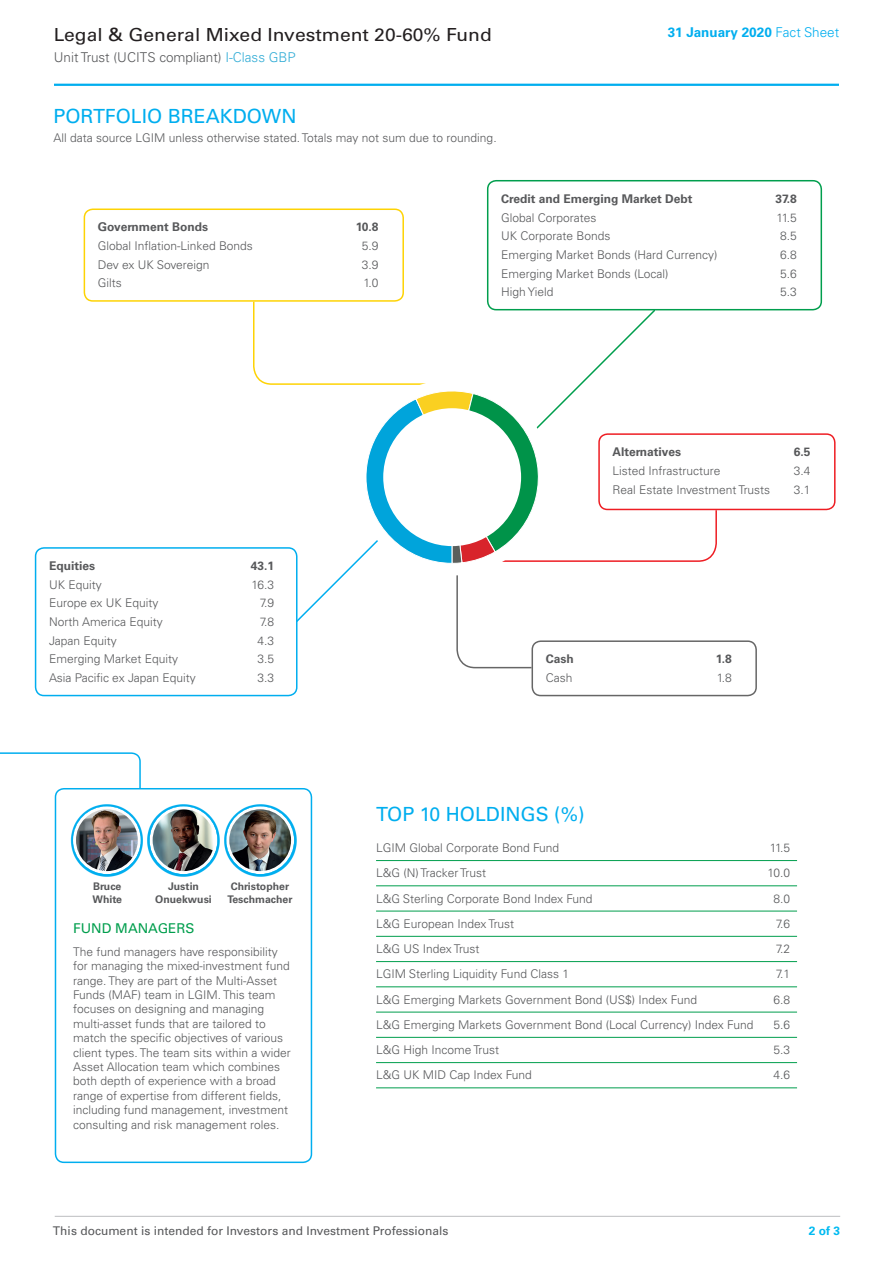
<style>
.page{position:relative;width:893px;height:1263px;background:#fff}
.page>*{position:absolute;margin:0;border:0;box-sizing:border-box;transform-origin:0 0}
.t1{font:19.5px "Univers LT Pro 55 Roman";color:#00aeef}
.t2{font:18px "Univers LT Pro 55 Roman";color:#231f20;scale:1.07 1}
.t3{font:300 13.5px "Univers LT Pro 45";color:#57585a}
.t4{font:700 13.5px "Univers LT Pro 65";color:#00aeef}
.t5{font:13.5px "Univers LT Pro 55 Roman";color:#009e4d}
.t6{font:300 12px/14.4px "Univers LT Pro 45";color:#57585a}
.t7{font:700 12px "Univers LT Pro 65";color:#57585a}
.t8{font:12px "Univers LT Pro 55 Roman";color:#57585a}
.t9{font:700 12px "Univers LT Pro 65";color:#00baf1}
.t10{font:700 10.5px/12.6px "Univers LT Pro 65";color:#57585a;text-align:center}
.s1{color:#33add6}
.s2{font-family:"Univers LT Pro 45";font-weight:300}
</style>
<div class="page">
<hr style="left:54px;top:84px;width:785px;height:2px;background:#00aeef">
<hr style="left:55px;top:1216px;width:785px;height:1px;background:#bcbdc0">
<svg style="left:0;top:752px;width:141px;height:38px"></svg>
<hr style="left:376px;top:860px;width:421px;height:1px;background:#009e4d">
<hr style="left:376px;top:885px;width:421px;height:1px;background:#009e4d">
<hr style="left:376px;top:911px;width:421px;height:1px;background:#009e4d">
<hr style="left:376px;top:936px;width:421px;height:1px;background:#009e4d">
<hr style="left:376px;top:961px;width:421px;height:1px;background:#009e4d">
<hr style="left:376px;top:986px;width:421px;height:1px;background:#009e4d">
<hr style="left:376px;top:1012px;width:421px;height:1px;background:#009e4d">
<hr style="left:376px;top:1037px;width:421px;height:1px;background:#009e4d">
<hr style="left:376px;top:1062px;width:421px;height:1px;background:#009e4d">
<hr style="left:376px;top:1087px;width:421px;height:1px;background:#009e4d">
<div style="left:55px;top:788px;width:257px;height:375px;border:2px solid #00aeef;border-radius:9px"></div>
<img style="left:154px;top:804px;width:58px;height:71px">
<img style="left:212px;top:804px;width:85px;height:71px">
<img style="left:70px;top:804px;width:84px;height:71px">
<div style="left:35px;top:547px;width:262px;height:149px;border:2px solid #00aeef;border-radius:9px"></div>
<div style="left:84px;top:208px;width:320px;height:94px;border:2px solid #fed304;border-radius:9px"></div>
<div style="left:487px;top:180px;width:335px;height:130px;border:2px solid #009e4d;border-radius:9px"></div>
<div style="left:598px;top:433px;width:237px;height:77px;border:2px solid #ee1d23;border-radius:9px"></div>
<div style="left:531px;top:640px;width:226px;height:56px;border:2px solid #666;border-radius:9px"></div>
<svg style="left:252px;top:300px;width:466px;height:369px"></svg>
<div style="left:383px;top:408px;width:138px;height:138px;background:#fff;border-radius:50%"></div>
<h2 class="t2" style="left:54px;top:24px;width:411px">Legal &amp; General Mixed Investment 20‑60% Fund</h2>
<p class="t3" style="left:54px;top:49px;width:243px">Unit Trust (UCITS compliant) <span class="s1">I-Class GBP</span></p>
<h1 class="t1" style="left:54px;top:105px;width:244px">PORTFOLIO BREAKDOWN</h1>
<p class="t6" style="left:54px;top:130px;width:445px">All data source LGIM unless otherwise stated. Totals may not sum due to rounding.</p>
<p class="t4" style="left:668px;top:25px;width:173px">31 January 2020 <span class="s2">Fact Sheet</span></p>
<p class="t7" style="left:98px;top:220px;width:112px">Government Bonds</p>
<p class="t7" style="left:356px;top:220px;width:24px">10.8</p>
<p class="t6" style="left:98px;top:239px;width:156px">Global Inflation-Linked Bonds</p>
<p class="t6" style="left:362px;top:239px;width:18px">5.9</p>
<p class="t6" style="left:98px;top:257px;width:113px">Dev ex UK Sovereign</p>
<p class="t6" style="left:362px;top:257px;width:18px">3.9</p>
<p class="t6" style="left:98px;top:276px;width:25px">Gilts</p>
<p class="t6" style="left:363px;top:276px;width:16px">1.0</p>
<p class="t7" style="left:49px;top:559px;width:48px">Equities</p>
<p class="t7" style="left:251px;top:559px;width:25px">43.1</p>
<p class="t6" style="left:49px;top:577px;width:54px">UK Equity</p>
<p class="t6" style="left:251px;top:577px;width:24px">16.3</p>
<p class="t6" style="left:49px;top:596px;width:111px">Europe ex UK Equity</p>
<p class="t6" style="left:260px;top:596px;width:16px">7.9</p>
<p class="t6" style="left:49px;top:615px;width:115px">North America Equity</p>
<p class="t6" style="left:260px;top:615px;width:16px">7.8</p>
<p class="t6" style="left:49px;top:633px;width:69px">Japan Equity</p>
<p class="t6" style="left:257px;top:633px;width:18px">4.3</p>
<p class="t6" style="left:49px;top:652px;width:131px">Emerging Market Equity</p>
<p class="t6" style="left:257px;top:652px;width:18px">3.5</p>
<p class="t6" style="left:49px;top:670px;width:148px">Asia Pacific ex Japan Equity</p>
<p class="t6" style="left:257px;top:670px;width:18px">3.3</p>
<p class="t7" style="left:501px;top:192px;width:193px">Credit and Emerging Market Debt</p>
<p class="t7" style="left:775px;top:192px;width:23px">37.8</p>
<p class="t6" style="left:501px;top:210px;width:97px">Global Corporates</p>
<p class="t6" style="left:776px;top:210px;width:22px">11.5</p>
<p class="t6" style="left:501px;top:229px;width:111px">UK Corporate Bonds</p>
<p class="t6" style="left:780px;top:229px;width:18px">8.5</p>
<p class="t6" style="left:501px;top:247px;width:218px">Emerging Market Bonds (Hard Currency)</p>
<p class="t6" style="left:780px;top:247px;width:18px">6.8</p>
<p class="t6" style="left:501px;top:266px;width:169px">Emerging Market Bonds (Local)</p>
<p class="t6" style="left:780px;top:266px;width:18px">5.6</p>
<p class="t6" style="left:501px;top:285px;width:54px">High Yield</p>
<p class="t6" style="left:780px;top:285px;width:18px">5.3</p>
<p class="t7" style="left:613px;top:445px;width:70px">Alternatives</p>
<p class="t7" style="left:794px;top:445px;width:18px">6.5</p>
<p class="t6" style="left:613px;top:463px;width:109px">Listed Infrastructure</p>
<p class="t6" style="left:794px;top:463px;width:18px">3.4</p>
<p class="t6" style="left:613px;top:482px;width:159px">Real Estate Investment Trusts</p>
<p class="t6" style="left:794px;top:482px;width:18px">3.1</p>
<p class="t7" style="left:546px;top:652px;width:30px">Cash</p>
<p class="t7" style="left:716px;top:652px;width:18px">1.8</p>
<p class="t6" style="left:546px;top:670px;width:28px">Cash</p>
<p class="t6" style="left:717px;top:670px;width:16px">1.8</p>
<p class="t10" style="left:93px;top:880px;width:31px;text-align:left">Bruce<br>White</p>
<p class="t10" style="left:155px;top:880px;width:58px">Justin<br>Onuekwusi</p>
<p class="t10" style="left:227px;top:880px;width:66px">Christopher<br>Teschmacher</p>
<p class="t5" style="left:73px;top:920px;width:123px">FUND MANAGERS</p>
<p class="t6" style="left:73px;top:944px;width:219px">The fund managers have responsibility for managing the mixed-investment fund range. They are part of the Multi-Asset Funds (MAF) team in LGIM. This team focuses on designing and managing multi-asset funds that are tailored to match the specific objectives of various client types. The team sits within a wider Asset Allocation team which combines both depth of experience with a broad range of expertise from different fields, including fund management, investment consulting and risk management roles.</p>
<h1 class="t1" style="left:376px;top:802px;width:210px">TOP 10 HOLDINGS (%)</h1>
<p class="t6" style="left:376px;top:841px;width:185px">LGIM Global Corporate Bond Fund</p>
<p class="t6" style="left:770px;top:841px;width:22px">11.5</p>
<p class="t6" style="left:376px;top:866px;width:111px">L&amp;G (N) Tracker Trust</p>
<p class="t6" style="left:768px;top:866px;width:24px">10.0</p>
<p class="t6" style="left:376px;top:891px;width:218px">L&amp;G Sterling Corporate Bond Index Fund</p>
<p class="t6" style="left:773px;top:891px;width:18px">8.0</p>
<p class="t6" style="left:376px;top:916px;width:140px">L&amp;G European Index Trust</p>
<p class="t6" style="left:776px;top:916px;width:16px">7.6</p>
<p class="t6" style="left:376px;top:942px;width:105px">L&amp;G US Index Trust</p>
<p class="t6" style="left:776px;top:942px;width:16px">7.2</p>
<p class="t6" style="left:376px;top:967px;width:194px">LGIM Sterling Liquidity Fund Class 1</p>
<p class="t6" style="left:776px;top:967px;width:16px">7.1</p>
<p class="t6" style="left:376px;top:992px;width:322px">L&amp;G Emerging Markets Government Bond (US$) Index Fund</p>
<p class="t6" style="left:773px;top:992px;width:18px">6.8</p>
<p class="t6" style="left:376px;top:1017px;width:379px">L&amp;G Emerging Markets Government Bond (Local Currency) Index Fund</p>
<p class="t6" style="left:773px;top:1017px;width:18px">5.6</p>
<p class="t6" style="left:376px;top:1043px;width:125px">L&amp;G High Income Trust</p>
<p class="t6" style="left:773px;top:1043px;width:18px">5.3</p>
<p class="t6" style="left:376px;top:1068px;width:157px">L&amp;G UK MID Cap Index Fund</p>
<p class="t6" style="left:773px;top:1068px;width:18px">4.6</p>
<p class="t8" style="left:53px;top:1224px;width:397px">This document is intended for Investors and Investment Professionals</p>
<p class="t9" style="left:809px;top:1223px;width:33px">2 of 3</p>
</div>
